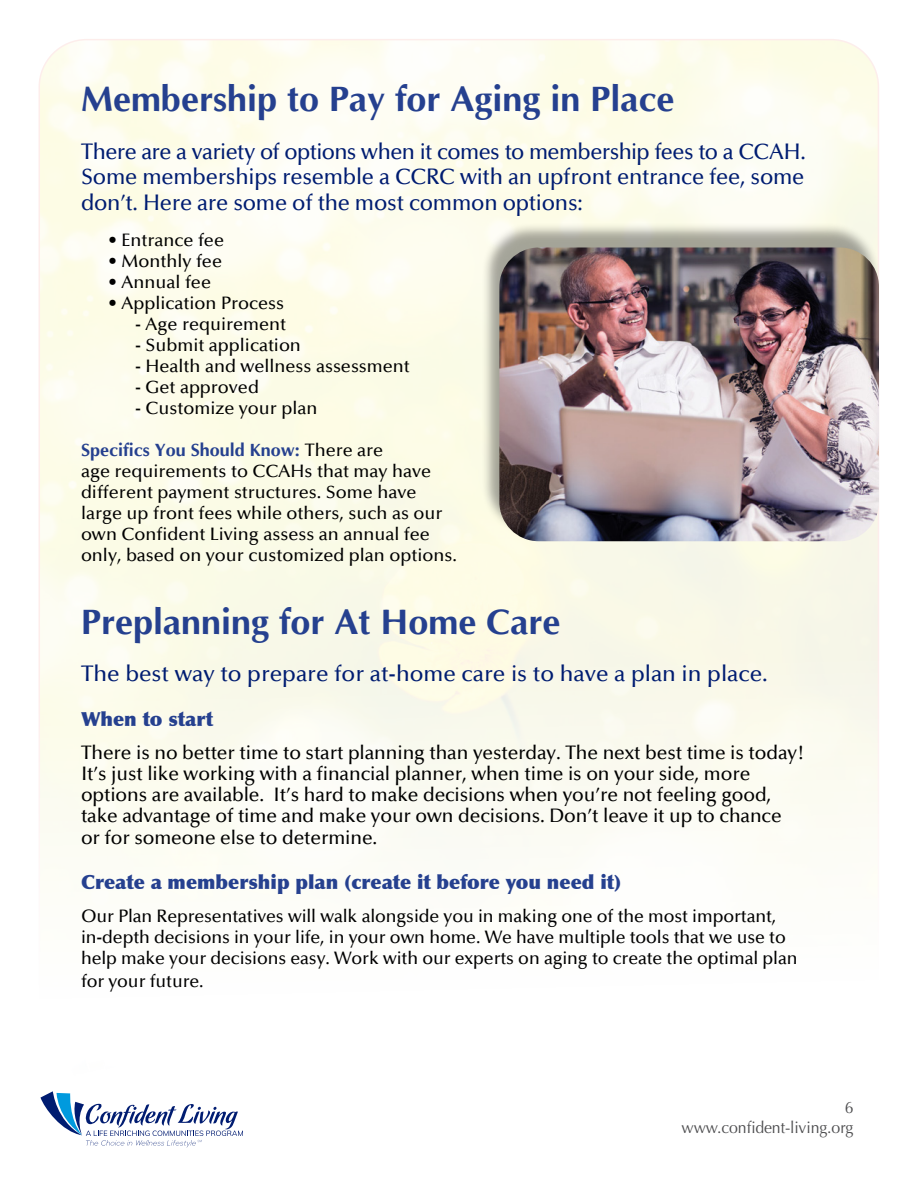
<style>
.page{position:relative;width:918px;height:1188px;background:#fff}
.page>*{position:absolute;margin:0;border:0;box-sizing:border-box;transform-origin:0 0}
.t1{font:700 36px "Optima";color:#25408f}
.t2{font:500 22.5px/25.5px "Optima";letter-spacing:-.01em;color:#001c71;text-align:justify;scale:.96 1}
.t3{font:500 22.5px "Optima";letter-spacing:-.01em;color:#001c71}
.t4{font:500 19.5px/21.5px "Optima";letter-spacing:-.005em;color:#000}
.t5{font:900 19.5px "Optima";color:#25408f}
.t6{font:500 18px/21px "Optima";color:#000}
.t7{font:16.5px/19.8px "Optima";letter-spacing:-.005em;color:#4d4d4f;text-align:right;scale:.96 1}
.s1{font-weight:700;color:#25408f}
</style>
<div class="page">
<div style="left:481px;top:223px;width:399px;height:313px;background:#000;opacity:.35"></div>
<img style="left:499px;top:248px;width:380px;height:293px">
<svg style="left:40px;top:1091px;width:203px;height:57px"></svg>
<h1 class="t1" style="left:81px;top:79px;width:595px">Membership to Pay for Aging in Place</h1>
<p class="t2" style="left:81px;top:139px;width:757px">There are a variety of options when it comes to membership fees to a CCAH.<br>Some memberships resemble a CCRC with an upfront entrance fee, some don’t. Here are some of the most common options:</p>
<p class="t6" style="left:108px;top:230px;width:118px">• Entrance fee</p>
<p class="t6" style="left:108px;top:251px;width:116px">• Monthly fee</p>
<p class="t6" style="left:108px;top:272px;width:105px">• Annual fee</p>
<p class="t6" style="left:108px;top:293px;width:178px">• Application Process</p>
<p class="t6" style="left:135px;top:314px;width:153px">- Age requirement</p>
<p class="t6" style="left:135px;top:335px;width:167px">- Submit application</p>
<p class="t6" style="left:135px;top:356px;width:276px">- Health and wellness assessment</p>
<p class="t6" style="left:135px;top:377px;width:126px">- Get approved</p>
<p class="t6" style="left:135px;top:398px;width:184px">- Customize your plan</p>
<p class="t6" style="left:81px;top:440px;width:377px"><span class="s1">Specifics You Should Know:</span> There are<br>age requirements to CCAHs that may have different payment structures. Some have large up front fees while others, such as our own Confident Living assess an annual fee only, based on your customized plan options.</p>
<h1 class="t1" style="left:81px;top:602px;width:481px">Preplanning for At Home Care</h1>
<p class="t3" style="left:81px;top:661px;width:688px">The best way to prepare for at-home care is to have a plan in place.</p>
<p class="t5" style="left:81px;top:707px;width:134px">When to start</p>
<p class="t4" style="left:81px;top:742px;width:726px">There is no better time to start planning than yesterday. The next best time is today!<br>It’s just like working with a financial planner, when time is on your side, more options are available. It’s hard to make decisions when you’re not feeling good, take advantage of time and make your own decisions. Don’t leave it up to chance or for someone else to determine.</p>
<p class="t5" style="left:81px;top:870px;width:542px">Create a membership plan (create it before you need it)</p>
<p class="t6" style="left:81px;top:906px;width:718px;line-height:21.5px">Our Plan Representatives will walk alongside you in making one of the most important, in-depth decisions in your life, in your own home. We have multiple tools that we use to help make your decisions easy. Work with our experts on aging to create the optimal plan for your future.</p>
<p class="t7" style="left:682px;top:1098px;width:181px">6 www.confident-living.org</p>
</div>
